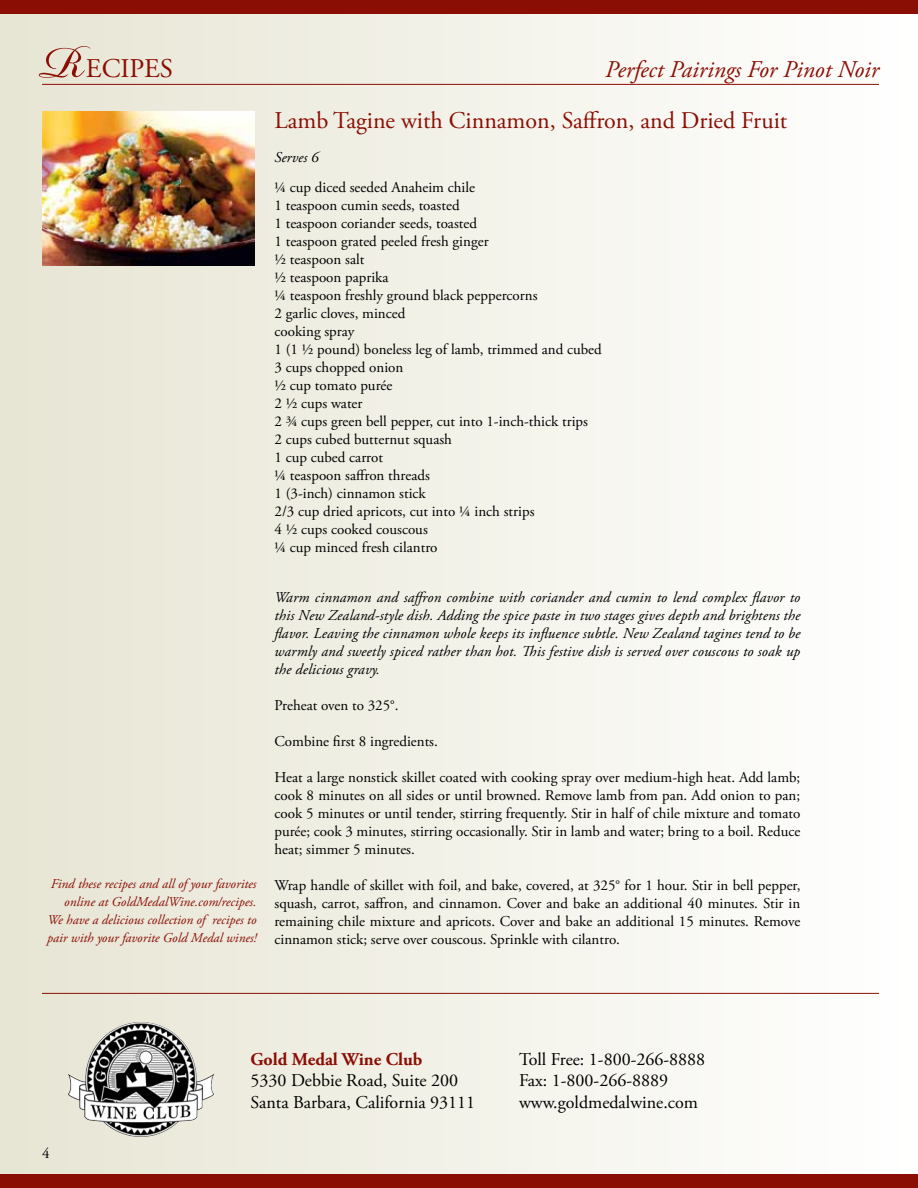
<style>
.page{position:relative;width:918px;height:1188px;background:#fff}
.page>*{position:absolute;margin:0;border:0;box-sizing:border-box;transform-origin:0 0}
.t1{font:italic 69px "Bickham Script Pro";color:#8b0e04}
.t2{font:27px "Adobe Garamond Pro";color:#8b0e04}
.t3{font:24px "Adobe Garamond Pro";color:#8b0e04}
.t4{font:italic 24px "Adobe Garamond Pro";color:#8b0e04}
.t5{font:18px/21.6px "Adobe Garamond Pro";color:#000}
.t6{font:700 18px "Adobe Garamond Pro";color:#8b0e04}
.t7{font:15px/18px "Adobe Garamond Pro";color:#000;text-align:justify}
.t8{font:italic 15px/18px "Adobe Garamond Pro";letter-spacing:.01em;color:#000;text-align:justify}
.t9{font:italic 13.5px/18px "Adobe Garamond Pro";color:#8b0e04;text-align:right}
</style>
<div class="page">
<div style="left:0;top:0;width:918px;height:1176px;background:linear-gradient(to right,#e3e1d0,#fff)"></div>
<div style="left:0;top:1174px;width:918px;height:14px;background:#8b0e04"></div>
<div style="left:0;top:0;width:918px;height:14px;background:#8b0e04"></div>
<hr style="left:42px;top:993px;width:837px;height:1px;background:#8b0e04">
<hr style="left:42px;top:84px;width:837px;height:1px;background:#8b0e04">
<img style="left:94px;top:1022px;width:43px;height:27px">
<img style="left:42px;top:112px;width:213px;height:154px">
<h1 class="t1" style="left:40px;top:13px;width:97px">R</h1>
<h2 class="t2" style="left:86px;top:52px;width:89px">ECIPES</h2>
<h3 class="t4" style="left:605px;top:55px;width:276px">Perfect Pairings For Pinot Noir</h3>
<h3 class="t3" style="left:274px;top:106px;width:514px">Lamb Tagine with Cinnamon, Saffron, and Dried Fruit</h3>
<p class="t9" style="left:47px;top:875px;width:211px">Find these recipes and all of your favorites online at GoldMedalWine.com/recipes.<br>We have a delicious collection of recipes to pair with your favorite Gold Medal wines!</p>
<p class="t8" style="left:274px;top:149px;width:46px">Serves 6</p>
<p class="t7" style="left:274px;top:179px;width:329px;text-align:left">¼ cup diced seeded Anaheim chile<br>1 teaspoon cumin seeds, toasted<br>1 teaspoon coriander seeds, toasted<br>1 teaspoon grated peeled fresh ginger<br>½ teaspoon salt<br>½ teaspoon paprika<br>¼ teaspoon freshly ground black peppercorns<br>2 garlic cloves, minced<br>cooking spray<br>1 (1 ½ pound) boneless leg of lamb, trimmed and cubed<br>3 cups chopped onion<br>½ cup tomato purée<br>2 ½ cups water<br>2 ¾ cups green bell pepper, cut into 1-inch-thick trips<br>2 cups cubed butternut squash<br>1 cup cubed carrot<br>¼ teaspoon saffron threads<br>1 (3-inch) cinnamon stick<br>2/3 cup dried apricots, cut into ¼ inch strips<br>4 ½ cups cooked couscous<br>¼ cup minced fresh cilantro</p>
<p class="t8" style="left:274px;top:589px;width:527px">Warm cinnamon and saffron combine with coriander and cumin to lend complex flavor to this New Zealand-style dish. Adding the spice paste in two stages gives depth and brightens the flavor. Leaving the cinnamon whole keeps its influence subtle. New Zealand tagines tend to be warmly and sweetly spiced rather than hot. This festive dish is served over couscous to soak up the delicious gravy.</p>
<p class="t7" style="left:274px;top:697px;width:126px">Preheat oven to 325°.</p>
<p class="t7" style="left:274px;top:733px;width:165px">Combine first 8 ingredients.</p>
<p class="t7" style="left:274px;top:769px;width:527px">Heat a large nonstick skillet coated with cooking spray over medium-high heat. Add lamb; cook 8 minutes on all sides or until browned. Remove lamb from pan. Add onion to pan; cook 5 minutes or until tender, stirring frequently. Stir in half of chile mixture and tomato purée; cook 3 minutes, stirring occasionally. Stir in lamb and water; bring to a boil. Reduce heat; simmer 5 minutes.</p>
<p class="t7" style="left:274px;top:877px;width:527px">Wrap handle of skillet with foil, and bake, covered, at 325° for 1 hour. Stir in bell pepper, squash, carrot, saffron, and cinnamon. Cover and bake an additional 40 minutes. Stir in remaining chile mixture and apricots. Cover and bake an additional 15 minutes. Remove cinnamon stick; serve over couscous. Sprinkle with cilantro.</p>
<p class="t7" style="left:42px;top:1145px;width:9px">4</p>
<p class="t6" style="left:250px;top:1048px;width:173px">Gold Medal Wine Club</p>
<p class="t5" style="left:250px;top:1070px;width:226px">5330 Debbie Road, Suite 200<br>Santa Barbara, California 93111</p>
<p class="t5" style="left:519px;top:1049px;width:188px">Toll Free: 1-800-266-8888<br>Fax: 1-800-266-8889 www.goldmedalwine.com</p>
</div>
